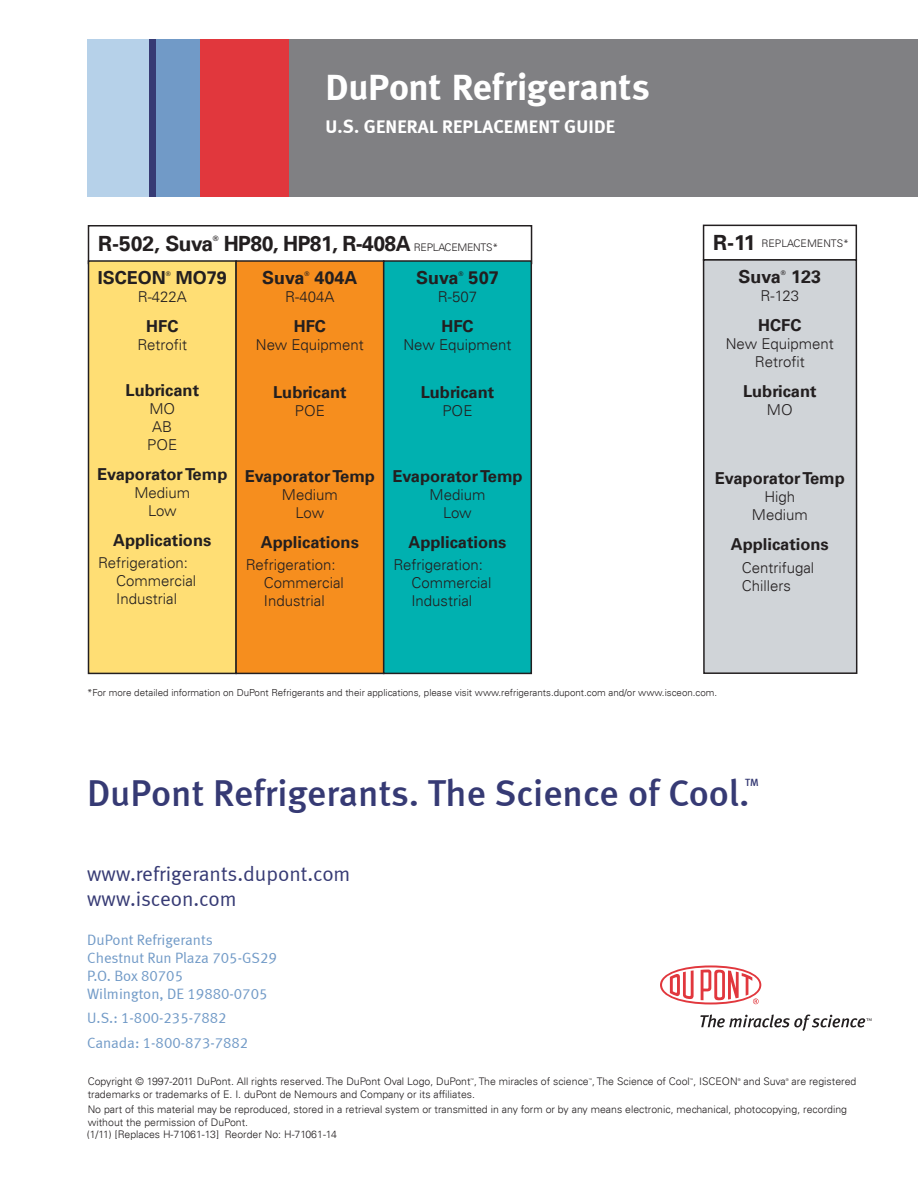
<style>
.page{position:relative;width:918px;height:1188px;background:#fff}
.page>*{position:absolute;margin:0;border:0;box-sizing:border-box;transform-origin:0 0}
._10_DR_SOC_logo{font:37.5px "Meta Medium LF";color:#363a74}
._01_DuPont_Refrig{font:700 37.5px "Meta";letter-spacing:-.005em;color:#fff}
._11_Web_url{font:21px "Meta Normal LF";color:#363a74}
._03_Section_Header{font:700 21px "Univers LT";letter-spacing:-.025em;color:#231f20}
._02_Descriptor{font:700 18.75px "Meta";letter-spacing:.01em;color:#fff}
._04_Product_Name_-_c{font:700 18px "Univers LT";color:#231f20}
._05_SubHead{font:700 16.5px "Univers LT";color:#231f20}
._06_Body_Chart_Cente{font:300 15px "Univers LT";color:#231f20}
._07_Body_Chart_-_Lef{font:300 15px/18px "Univers LT";color:#231f20}
._13_Phone{font:15px "Meta Normal LF";color:#719ac7}
._12_Info_address{font:15px "Meta Normal LF";color:#719ac7}
._07_Application_Subh{font:300 15px "Univers LT";color:#231f20}
._15_Legal{font:300 10.5px/12.8px "Univers LT";color:#231f20}
._03_Section_Header-2{font:300 10.5px "Univers LT";color:#231f20}
._10_DR_SOC_logo-2{font:10.5px "Meta Medium LF";color:#363a74}
.Body{font:300 9.75px "Univers LT";color:#231f20}
._03_Section_Header-3{font:700 7.35px "Univers LT";color:#231f20}
._04_Product_Name_-_c-2{font:700 6.3px "Univers LT";color:#231f20}
._15_Legal-2{font:300 3.75px "Univers LT";color:#231f20}
.s1{font-weight:300;font-size:10.5px}
.s2{font-weight:700;font-size:21px}
</style>
<div class="page">
<div style="left:88px;top:225px;width:444px;height:39px;border:2px solid #231f20"></div>
<div style="left:88px;top:261px;width:148px;height:412px;background:#ffde74"></div>
<div style="left:88px;top:260px;width:149px;height:414px;border:2px solid #231f20"></div>
<div style="left:236px;top:261px;width:148px;height:412px;background:#f68e1e"></div>
<div style="left:235px;top:260px;width:149px;height:414px;border:2px solid #231f20"></div>
<div style="left:384px;top:261px;width:147px;height:412px;background:#00b1b0"></div>
<div style="left:383px;top:260px;width:149px;height:414px;border:2px solid #231f20"></div>
<svg style="left:660px;top:965px;width:101px;height:39px"></svg>
<svg style="left:700px;top:1014px;width:172px;height:17px"></svg>
<div style="left:703px;top:225px;width:154px;height:36px;border:2px solid #231f20"></div>
<div style="left:704px;top:260px;width:153px;height:413px;background:#d0d4d8"></div>
<div style="left:703px;top:259px;width:154px;height:415px;border:2px solid #231f20"></div>
<div style="left:289px;top:39px;width:629px;height:158px;background:#808083"></div>
<div style="left:200px;top:39px;width:89px;height:158px;background:#e1373d"></div>
<div style="left:156px;top:39px;width:44px;height:158px;background:#719ac7"></div>
<div style="left:147px;top:39px;width:9px;height:158px;background:#363a74"></div>
<div style="left:87px;top:39px;width:62px;height:158px;background:#b6d1e9"></div>
<p class="_01_DuPont_Refrig" style="left:325px;top:65px;width:326px">DuPont Refrigerants</p>
<p class="_02_Descriptor" style="left:325px;top:116px;width:291px">U.S. GENERAL REPLACEMENT GUIDE</p>
<p class="_03_Section_Header" style="left:98px;top:231px;width:116px">R-502, Suva</p>
<p class="_03_Section_Header-3" style="left:213px;top:234px;width:7px">®</p>
<p class="_03_Section_Header" style="left:224px;top:231px;width:276px">HP80, HP81, R-408A <span class="s1">REPLACEMENTS*</span></p>
<p class="_04_Product_Name_-_c" style="left:98px;top:267px;width:70px">ISCEON</p>
<p class="_04_Product_Name_-_c-2" style="left:166px;top:270px;width:7px">®</p>
<p class="_04_Product_Name_-_c" style="left:176px;top:267px;width:53px">MO79</p>
<p class="_06_Body_Chart_Cente" style="left:138px;top:287px;width:51px">R-422A</p>
<p class="_05_SubHead" style="left:146px;top:316px;width:34px">HFC</p>
<p class="_06_Body_Chart_Cente" style="left:137px;top:335px;width:51px">Retrofit</p>
<p class="_05_SubHead" style="left:125px;top:380px;width:75px">Lubricant</p>
<p class="_06_Body_Chart_Cente" style="left:149px;top:399px;width:27px">MO</p>
<p class="_06_Body_Chart_Cente" style="left:152px;top:417px;width:22px">AB</p>
<p class="_06_Body_Chart_Cente" style="left:147px;top:435px;width:31px">POE</p>
<p class="_05_SubHead" style="left:97px;top:464px;width:132px">Evaporator Temp</p>
<p class="_06_Body_Chart_Cente" style="left:134px;top:483px;width:57px">Medium</p>
<p class="_06_Body_Chart_Cente" style="left:148px;top:501px;width:30px">Low</p>
<p class="_05_SubHead" style="left:113px;top:530px;width:100px">Applications</p>
<p class="_07_Application_Subh" style="left:98px;top:554px;width:91px">Refrigeration:</p>
<p class="_07_Body_Chart_-_Lef" style="left:116px;top:572px;width:82px">Commercial</p>
<p class="_07_Body_Chart_-_Lef" style="left:116px;top:590px;width:62px">Industrial</p>
<p class="_04_Product_Name_-_c" style="left:262px;top:267px;width:44px">Suva</p>
<p class="_04_Product_Name_-_c-2" style="left:305px;top:270px;width:7px">®</p>
<p class="_04_Product_Name_-_c" style="left:315px;top:267px;width:45px">404A</p>
<p class="_06_Body_Chart_Cente" style="left:285px;top:287px;width:51px">R-404A</p>
<p class="_05_SubHead" style="left:294px;top:316px;width:34px">HFC</p>
<p class="_06_Body_Chart_Cente" style="left:256px;top:335px;width:110px">New Equipment</p>
<p class="_05_SubHead" style="left:273px;top:382px;width:75px">Lubricant</p>
<p class="_06_Body_Chart_Cente" style="left:295px;top:401px;width:31px">POE</p>
<p class="_04_Product_Name_-_c" style="left:416px;top:267px;width:44px">Suva</p>
<p class="_04_Product_Name_-_c-2" style="left:459px;top:270px;width:7px">®</p>
<p class="_04_Product_Name_-_c" style="left:469px;top:267px;width:32px">507</p>
<p class="_06_Body_Chart_Cente" style="left:438px;top:287px;width:41px">R-507</p>
<p class="_05_SubHead" style="left:441px;top:316px;width:34px">HFC</p>
<p class="_06_Body_Chart_Cente" style="left:403px;top:335px;width:110px">New Equipment</p>
<p class="_05_SubHead" style="left:421px;top:382px;width:75px">Lubricant</p>
<p class="_06_Body_Chart_Cente" style="left:443px;top:401px;width:31px">POE</p>
<p class="_05_SubHead" style="left:245px;top:466px;width:132px">Evaporator Temp</p>
<p class="_06_Body_Chart_Cente" style="left:282px;top:485px;width:57px">Medium</p>
<p class="_06_Body_Chart_Cente" style="left:296px;top:503px;width:30px">Low</p>
<p class="_05_SubHead" style="left:261px;top:532px;width:100px">Applications</p>
<p class="_07_Application_Subh" style="left:246px;top:556px;width:91px">Refrigeration:</p>
<p class="_07_Body_Chart_-_Lef" style="left:264px;top:574px;width:82px">Commercial</p>
<p class="_07_Body_Chart_-_Lef" style="left:264px;top:592px;width:62px">Industrial</p>
<p class="_05_SubHead" style="left:392px;top:466px;width:132px">Evaporator Temp</p>
<p class="_06_Body_Chart_Cente" style="left:430px;top:485px;width:57px">Medium</p>
<p class="_06_Body_Chart_Cente" style="left:443px;top:503px;width:30px">Low</p>
<p class="_05_SubHead" style="left:408px;top:532px;width:100px">Applications</p>
<p class="_07_Application_Subh" style="left:393px;top:556px;width:91px">Refrigeration:</p>
<p class="_07_Body_Chart_-_Lef" style="left:411px;top:574px;width:82px">Commercial</p>
<p class="_07_Body_Chart_-_Lef" style="left:411px;top:592px;width:62px">Industrial</p>
<p class="_03_Section_Header-2" style="left:713px;top:237px;width:137px"><span class="s2">R-11</span> REPLACEMENTS*</p>
<p class="_04_Product_Name_-_c" style="left:739px;top:266px;width:44px">Suva</p>
<p class="_04_Product_Name_-_c-2" style="left:781px;top:269px;width:7px">®</p>
<p class="_04_Product_Name_-_c" style="left:791px;top:266px;width:32px">123</p>
<p class="_06_Body_Chart_Cente" style="left:761px;top:286px;width:40px">R-123</p>
<p class="_05_SubHead" style="left:758px;top:315px;width:45px">HCFC</p>
<p class="_06_Body_Chart_Cente" style="left:726px;top:334px;width:110px">New Equipment</p>
<p class="_06_Body_Chart_Cente" style="left:755px;top:352px;width:51px">Retrofit</p>
<p class="_05_SubHead" style="left:743px;top:381px;width:75px">Lubricant</p>
<p class="_06_Body_Chart_Cente" style="left:767px;top:400px;width:27px">MO</p>
<p class="_05_SubHead" style="left:715px;top:469px;width:132px">Evaporator Temp</p>
<p class="_06_Body_Chart_Cente" style="left:764px;top:488px;width:32px">High</p>
<p class="_06_Body_Chart_Cente" style="left:752px;top:506px;width:57px">Medium</p>
<p class="_05_SubHead" style="left:731px;top:535px;width:100px">Applications</p>
<p class="_07_Body_Chart_-_Lef" style="left:742px;top:558px;width:74px">Centrifugal<br>Chillers</p>
<p class="Body" style="left:87px;top:686px;width:632px">*For more detailed information on DuPont Refrigerants and their applications, please visit www.refrigerants.dupont.com and/or www.isceon.com.</p>
<p class="_10_DR_SOC_logo" style="left:87px;top:771px;width:664px">DuPont Refrigerants. The Science of Cool.</p>
<p class="_10_DR_SOC_logo-2" style="left:745px;top:777px;width:15px">TM</p>
<p class="_11_Web_url" style="left:87px;top:861px;width:265px">www.refrigerants.dupont.com</p>
<p class="_11_Web_url" style="left:87px;top:886px;width:151px">www.isceon.com</p>
<p class="_12_Info_address" style="left:87px;top:932px;width:127px">DuPont Refrigerants</p>
<p class="_12_Info_address" style="left:87px;top:950px;width:191px">Chestnut Run Plaza 705-GS29</p>
<p class="_12_Info_address" style="left:87px;top:968px;width:97px">P.O. Box 80705</p>
<p class="_13_Phone" style="left:87px;top:986px;width:182px">Wilmington, DE 19880-0705</p>
<p class="_13_Phone" style="left:87px;top:1009px;width:141px">U.S.: 1-800-235-7882</p>
<p class="_13_Phone" style="left:87px;top:1034px;width:163px">Canada: 1-800-873-7882</p>
<p class="_15_Legal-2" style="left:471px;top:1077px;width:5px">™</p>
<p class="_15_Legal-2" style="left:589px;top:1077px;width:5px">™</p>
<p class="_15_Legal-2" style="left:690px;top:1077px;width:5px">™</p>
<p class="_15_Legal-2" style="left:738px;top:1077px;width:4px">®</p>
<p class="_15_Legal" style="left:744px;top:1075px;width:44px">and Suva</p>
<p class="_15_Legal-2" style="left:786px;top:1077px;width:4px">®</p>
<p class="_15_Legal" style="left:792px;top:1075px;width:66px">are registered</p>
<p class="_15_Legal" style="left:88px;top:1088px;width:389px">trademarks or trademarks of E. I. duPont de Nemours and Company or its affiliates.</p>
<p class="_15_Legal" style="left:88px;top:1103px;width:761px">No part of this material may be reproduced, stored in a retrieval system or transmitted in any form or by any means electronic, mechanical, photocopying, recording without the permission of DuPont.</p>
<p class="_15_Legal" style="left:88px;top:1075px;width:651px">Copyright © 1997-2011 DuPont. All rights reserved. The DuPont Oval Logo, DuPont , The miracles of science , The Science of Cool , ISCEON</p>
<p class="_15_Legal" style="left:87px;top:1128px;width:252px">(1/11) [Replaces H-71061-13] Reorder No: H-71061-14</p>
</div>
